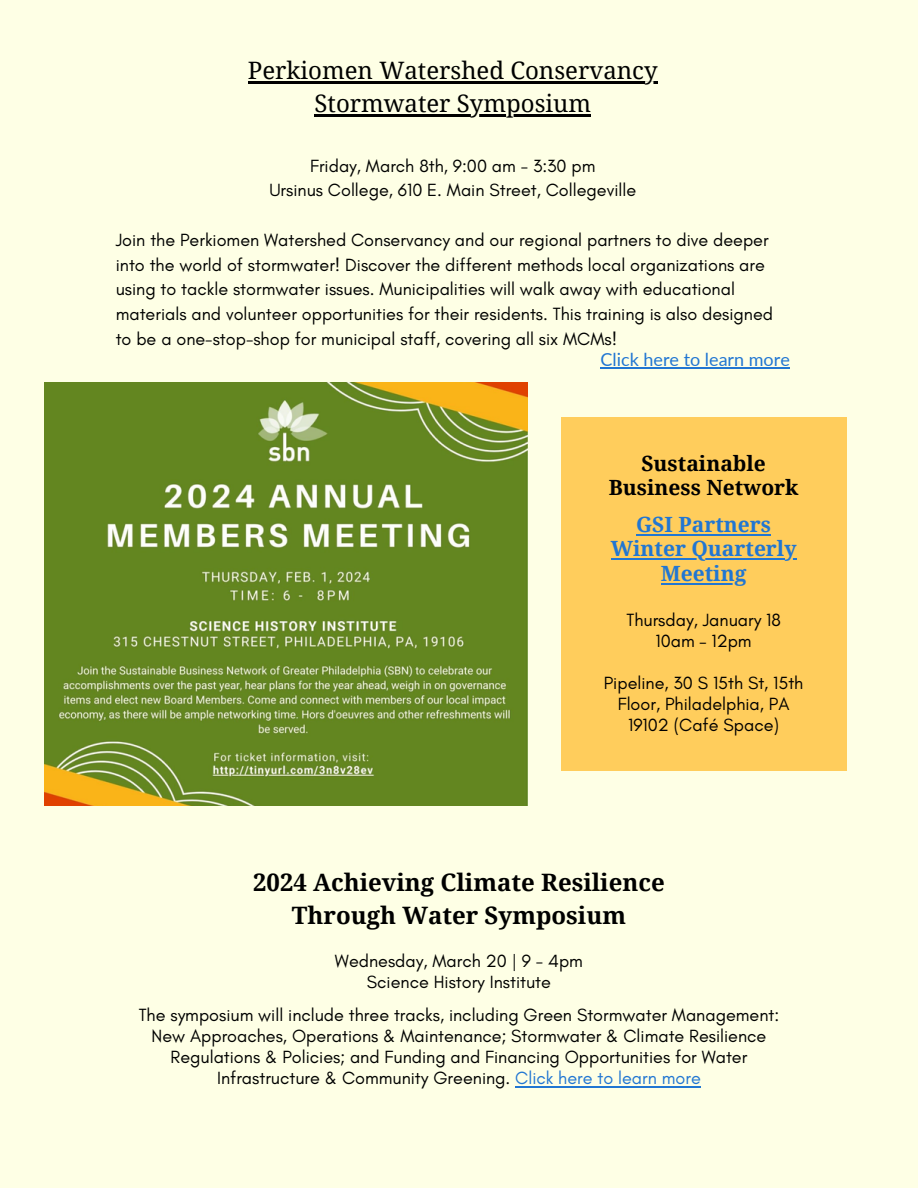
<style>
.page{position:relative;width:918px;height:1188px;background:#feffe5}
.page>*{position:absolute;margin:0;border:0;box-sizing:border-box;transform-origin:0 0}
.t1{font:700 24px "Droid Serif";color:#000}
.t2{font:24px "Droid Serif";color:#000}
.t3{font:700 21px/24.5px "Droid Serif";color:#2176d2;text-align:center}
.t4{font:700 21px/24.5px "Droid Serif";color:#000;text-align:center}
.t5{font:18px/21px "Glacial Indifference";color:#000;text-align:center}
.t6{font:18px "Lato";color:#2176d2}
.s1{color:#2176d2}
</style>
<div class="page">
<img style="left:45px;top:382px;width:483px;height:423px">
<div style="left:561px;top:417px;width:285px;height:354px;background:#ffcd5c"></div>
<hr style="left:636px;top:534px;width:135px;height:1px;background:#2176d2">
<hr style="left:611px;top:558px;width:186px;height:2px;background:#2176d2">
<hr style="left:661px;top:583px;width:85px;height:1px;background:#2176d2">
<hr style="left:515px;top:1086px;width:186px;height:2px;background:#2176d2">
<hr style="left:248px;top:82px;width:410px;height:2px;background:#000">
<hr style="left:315px;top:114px;width:276px;height:3px;background:#000">
<hr style="left:601px;top:367px;width:189px;height:2px;background:#2176d2">
<p class="t2" style="left:248px;top:57px;width:411px">Perkiomen Watershed Conservancy</p>
<p class="t2" style="left:315px;top:90px;width:278px">Stormwater Symposium</p>
<p class="t5" style="left:310px;top:155px;width:287px">Friday, March 8th, 9:00 am - 3:30 pm</p>
<p class="t5" style="left:269px;top:180px;width:368px">Ursinus College, 610 E. Main Street, Collegeville</p>
<p class="t5" style="left:116px;top:227px;width:659px;line-height:24.8px;text-align:left">Join the Perkiomen Watershed Conservancy and our regional partners to dive deeper into the world of stormwater! Discover the different methods local organizations are using to tackle stormwater issues. Municipalities will walk away with educational materials and volunteer opportunities for their residents. This training is also designed to be a one-stop-shop for municipal staff, covering all six MCMs!</p>
<p class="t6" style="left:601px;top:349px;width:191px">Click here to learn more</p>
<p class="t4" style="left:609px;top:451px;width:191px">Sustainable<br>Business Network</p>
<p class="t3" style="left:611px;top:512px;width:187px">GSI Partners<br>Winter Quarterly<br>Meeting</p>
<p class="t5" style="left:626px;top:610px;width:156px">Thursday, January 18</p>
<p class="t5" style="left:656px;top:631px;width:98px">10am – 12pm</p>
<p class="t5" style="left:604px;top:673px;width:201px">Pipeline, 30 S 15th St, 15th<br>Floor, Philadelphia, PA<br>19102 (Café Space)</p>
<p class="t1" style="left:253px;top:869px;width:413px">2024 Achieving Climate Resilience</p>
<p class="t1" style="left:292px;top:902px;width:336px">Through Water Symposium</p>
<p class="t5" style="left:335px;top:950px;width:250px">Wednesday, March 20 | 9 - 4pm</p>
<p class="t5" style="left:367px;top:971px;width:186px">Science History Institute</p>
<p class="t5" style="left:139px;top:1004px;width:642px">The symposium will include three tracks, including Green Stormwater Management:<br>New Approaches, Operations &amp; Maintenance; Stormwater &amp; Climate Resilience Regulations &amp; Policies; and Funding and Financing Opportunities for Water Infrastructure &amp; Community Greening. <span class="s1">Click here to learn more</span></p>
</div>
